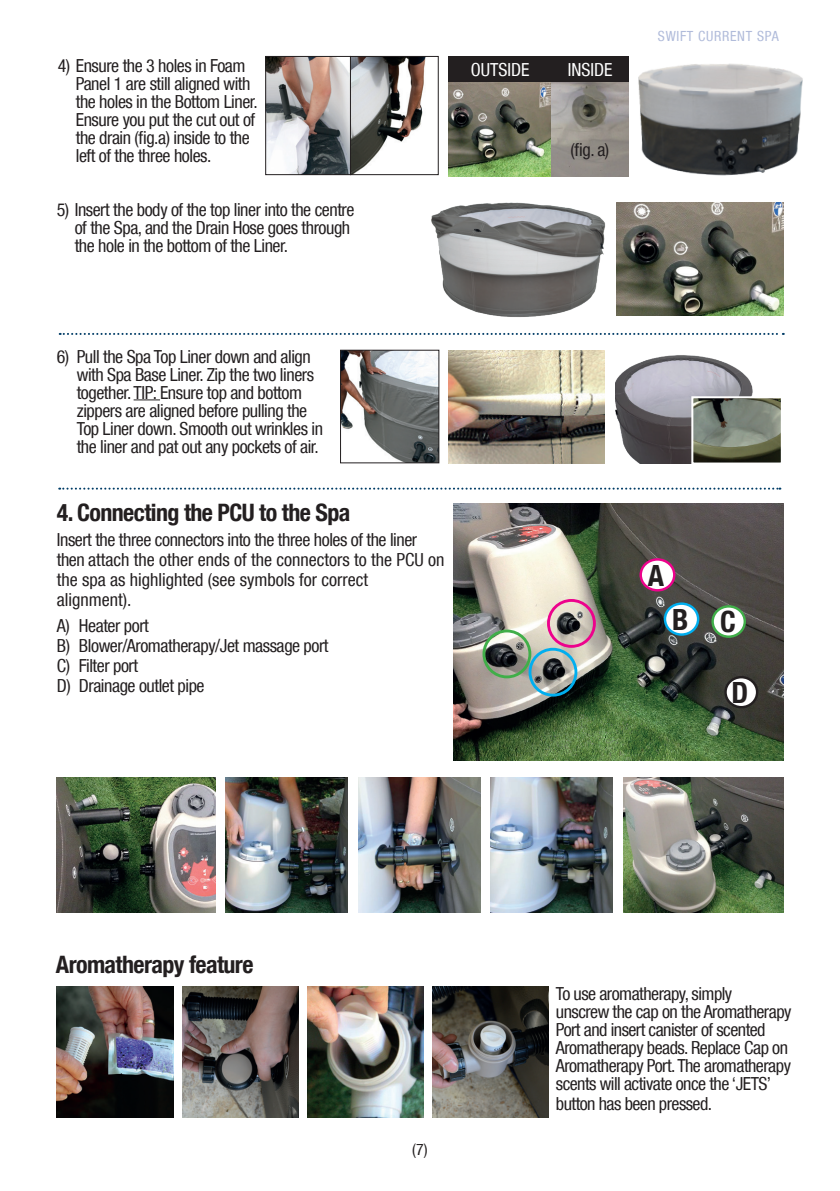
<style>
.page{position:relative;width:840px;height:1191px;background:#fff}
.page>*{position:absolute;margin:0;border:0;box-sizing:border-box;transform-origin:0 0}
.t1{font:700 condensed 29.2px "Helvetica Neue LT Com";color:#231f20}
.t2{font:700 condensed 24px "Helvetica Neue LT Com";letter-spacing:-.025em;color:#231f20}
.t3{font:condensed 18px/18px "Helvetica Neue LT Com";letter-spacing:-.025em;color:#231f20}
.t4{font:condensed 18px/20px "Helvetica Neue LT Com";color:#231f20}
.t5{font:condensed 18px "Helvetica Neue LT Com";color:#fff}
.t6{font:condensed 16px "Helvetica Neue LT Com";color:#231f20}
.t7{font:condensed 14px "Helvetica Neue LT Com";letter-spacing:.05em;color:#b0bbda}
</style>
<div class="page">
<img style="left:618px;top:202px;width:165px;height:114px">
<img style="left:431px;top:202px;width:187px;height:115px">
<svg style="left:133px;top:399px;width:27px;height:1px"></svg>
<svg style="left:60px;top:333px;width:723px;height:2px"></svg>
<img style="left:448px;top:350px;width:156px;height:113px">
<img style="left:615px;top:355px;width:138px;height:108px">
<img style="left:694px;top:399px;width:85px;height:62px">
<div style="left:691px;top:396px;width:91px;height:68px;border:2px solid #fff"></div>
<img style="left:638px;top:63px;width:165px;height:113px">
<img style="left:448px;top:82px;width:103px;height:95px">
<svg style="left:551px;top:82px;width:77px;height:95px;background:#938e89"></svg>
<div style="left:448px;top:56px;width:103px;height:26px;background:#231f20"></div>
<div style="left:551px;top:56px;width:77px;height:26px;background:#231f20"></div>
<svg style="left:59px;top:487px;width:721px;height:2px"></svg>
<img style="left:453px;top:503px;width:330px;height:257px">
<div style="left:640px;top:559px;width:34px;height:31px;background:#fff;border-radius:50%"></div>
<div style="left:639px;top:558px;width:36px;height:33px;border:2px solid #ed028c;border-radius:50%"></div>
<div style="left:664px;top:603px;width:33px;height:31px;background:#fff;border-radius:50%"></div>
<div style="left:663px;top:602px;width:36px;height:34px;border:2px solid #00aeef;border-radius:50%"></div>
<div style="left:712px;top:606px;width:32px;height:30px;background:#fff;border-radius:50%"></div>
<div style="left:711px;top:605px;width:34px;height:33px;border:2px solid #40ae49;border-radius:50%"></div>
<div style="left:725px;top:677px;width:31px;height:30px;background:#fff;border-radius:50%"></div>
<div style="left:724px;top:676px;width:34px;height:32px;border:2px solid #231f20;border-radius:50%"></div>
<div style="left:482px;top:629px;width:49px;height:49px;border:3px solid #40ae49;border-radius:50%"></div>
<div style="left:546px;top:599px;width:49px;height:49px;border:3px solid #ed028c;border-radius:50%"></div>
<div style="left:528px;top:648px;width:49px;height:48px;border:3px solid #00aeef;border-radius:50%"></div>
<img style="left:225px;top:777px;width:122px;height:135px">
<img style="left:358px;top:777px;width:122px;height:135px">
<img style="left:490px;top:777px;width:122px;height:135px">
<img style="left:56px;top:777px;width:159px;height:135px">
<img style="left:623px;top:777px;width:159px;height:135px">
<img style="left:182px;top:986px;width:116px;height:131px">
<img style="left:307px;top:986px;width:116px;height:131px">
<img style="left:432px;top:986px;width:116px;height:131px">
<img style="left:57px;top:986px;width:116px;height:131px">
<img style="left:342px;top:352px;width:95px;height:109px">
<div style="left:340px;top:350px;width:99px;height:113px;border:1px solid #231f20"></div>
<img style="left:267px;top:58px;width:159px;height:115px">
<div style="left:265px;top:56px;width:85px;height:119px;border:1px solid #231f20"></div>
<div style="left:350px;top:56px;width:88px;height:119px;border:1px solid #231f20"></div>
<p class="t3" style="left:76px;top:57px;width:183px;text-indent:-18px">4) Ensure the 3 holes in Foam<br>Panel 1 are still aligned with the holes in the Bottom Liner.<br>Ensure you put the cut out of the drain (fig.a) inside to the left of the three holes.</p>
<p class="t3" style="left:75px;top:200px;width:281px;text-indent:-18px">5) Insert the body of the top liner into the centre of the Spa, and the Drain Hose goes through the hole in the bottom of the Liner.</p>
<p class="t5" style="left:470px;top:59px;width:60px">OUTSIDE</p>
<p class="t5" style="left:567px;top:59px;width:46px">INSIDE</p>
<p class="t3" style="left:570px;top:141px;width:40px">(fig. a)</p>
<p class="t7" style="left:657px;top:27px;width:122px">SWIFT CURRENT SPA</p>
<p class="t3" style="left:77px;top:347px;width:248px;text-indent:-20px">6) Pull the Spa Top Liner down and align with Spa Base Liner. Zip the two liners together. TIP: Ensure top and bottom zippers are aligned before pulling the Top Liner down. Smooth out wrinkles in the liner and pat out any pockets of air.</p>
<h2 class="t2" style="left:57px;top:498px;width:295px">4. Connecting the PCU to the Spa</h2>
<p class="t4" style="left:57px;top:530px;width:389px">Insert the three connectors into the three holes of the liner then attach the other ends of the connectors to the PCU on the spa as highlighted (see symbols for correct alignment).</p>
<p class="t3" style="left:57px;top:615px;width:273px;line-height:20px">A) Heater port<br>B) Blower/Aromatherapy/Jet massage port<br>C) Filter port<br>D) Drainage outlet pipe</p>
<h1 class="t1" style="left:647px;top:557px;width:18px">A</h1>
<h1 class="t1" style="left:671px;top:603px;width:65px">B C</h1>
<h1 class="t1" style="left:731px;top:675px;width:18px">D</h1>
<h2 class="t2" style="left:56px;top:950px;width:199px">Aromatherapy feature</h2>
<p class="t6" style="left:412px;top:1139px;width:17px">(7)</p>
<p class="t3" style="left:555px;top:984px;width:237px">To use aromatherapy, simply<br>unscrew the cap on the Aromatherapy Port and insert canister of scented Aromatherapy beads. Replace Cap on Aromatherapy Port. The aromatherapy scents will activate once the ‘JETS’</p>
<p class="t3" style="left:555px;top:1094px;width:158px">button has been pressed.</p>
</div>
